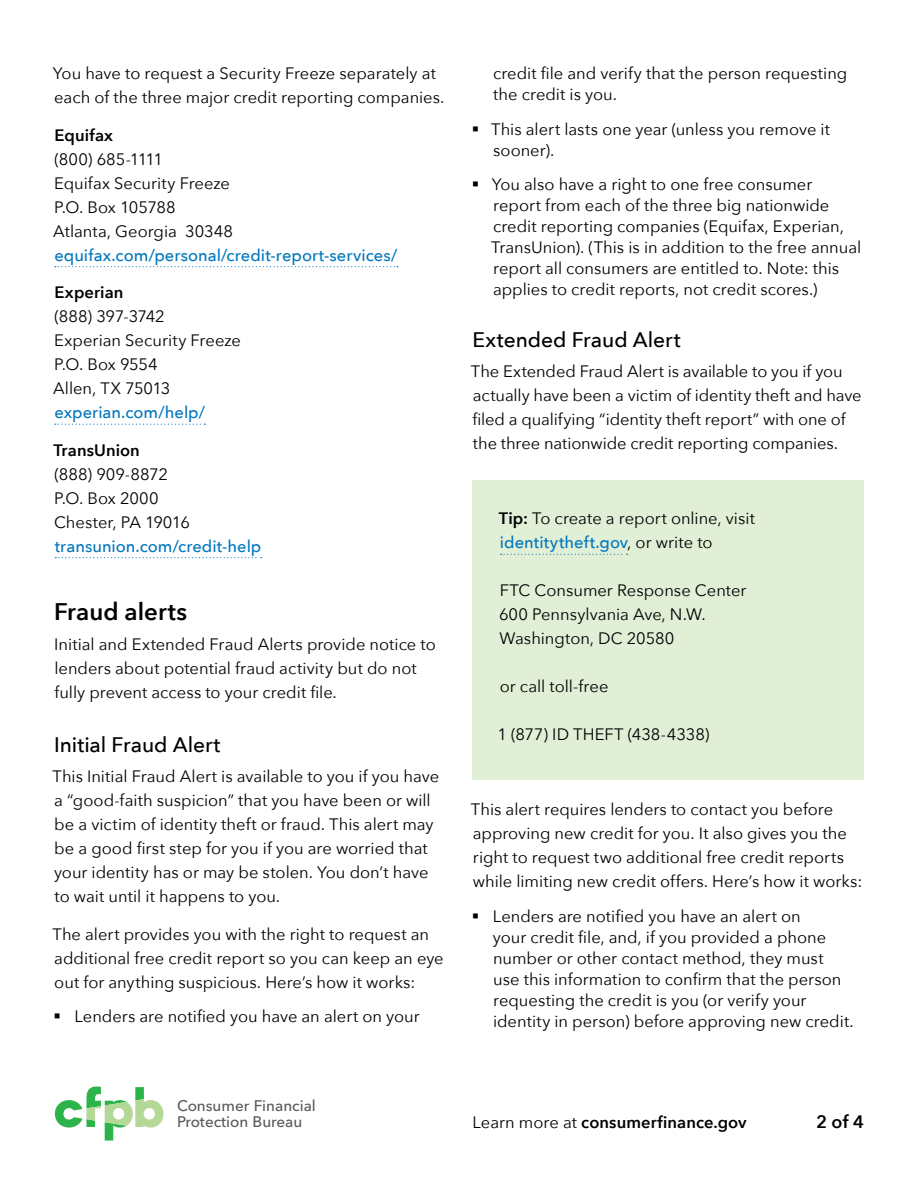
<style>
.page{position:relative;width:918px;height:1188px;background:#fff}
.page>*{position:absolute;margin:0;border:0;box-sizing:border-box;transform-origin:0 0}
.H3_regular{font:600 24px "Avenir Next";color:#000}
.H4_regular{font:500 21px "Avenir Next";letter-spacing:-.005em;color:#000}
.t1{font:600 18px "Avenir Next";color:#000}
.paragraph{font:16.5px/24px "Avenir Next";color:#000}
.t2{font:600 16.5px "Avenir Next";letter-spacing:.005em;color:#000}
.t3{font:500 15.3px/15.5px "Avenir Next";color:#58595b}
.s1{font-weight:600}
.s2{font-weight:500;color:#0077be}
.s3{font-weight:400}
</style>
<div class="page">
<svg style="left:55px;top:1087px;width:108px;height:54px"></svg>
<svg style="left:55px;top:266px;width:343px;height:1px"></svg>
<svg style="left:55px;top:424px;width:150px;height:1px"></svg>
<svg style="left:55px;top:557px;width:207px;height:1px"></svg>
<div style="left:472px;top:481px;width:392px;height:299px;background:#e0efd6"></div>
<svg style="left:501px;top:554px;width:127px;height:1px"></svg>
<p class="paragraph" style="left:53px;top:61px;width:393px">You have to request a Security Freeze separately at each of the three major credit reporting companies.</p>
<p class="paragraph" style="left:53px;top:122px;width:346px"><span class="s1">Equifax<br></span>(800) 685-1111<br>Equifax Security Freeze<br>P.O. Box 105788<br>Atlanta, Georgia 30348 <span class="s2">equifax.com/personal/credit-report-services/</span></p>
<p class="paragraph" style="left:53px;top:280px;width:189px"><span class="s1">Experian<br></span>(888) 397-3742<br>Experian Security Freeze<br>P.O. Box 9554<br>Allen, TX 75013 <span class="s2">experian.com/help/</span></p>
<p class="paragraph" style="left:53px;top:437px;width:210px"><span class="s1">TransUnion<br></span>(888) 909-8872<br>P.O. Box 2000<br>Chester, PA 19016 <span class="s2">transunion.com/credit-help</span></p>
<p class="H3_regular" style="left:54px;top:591px;width:135px">Fraud alerts</p>
<p class="paragraph" style="left:54px;top:632px;width:383px">Initial and Extended Fraud Alerts provide notice to lenders about potential fraud activity but do not fully prevent access to your credit file.</p>
<p class="H4_regular" style="left:54px;top:726px;width:168px">Initial Fraud Alert</p>
<p class="paragraph" style="left:52px;top:764px;width:388px">This Initial Fraud Alert is available to you if you have a “good-faith suspicion” that you have been or will be a victim of identity theft or fraud. This alert may be a good first step for you if you are worried that your identity has or may be stolen. You don’t have to wait until it happens to you.</p>
<p class="paragraph" style="left:52px;top:921px;width:393px">The alert provides you with the right to request an additional free credit report so you can keep an eye out for anything suspicious. Here’s how it works:</p>
<p class="paragraph" style="left:53px;top:1004px;width:368px">▪ Lenders are notified you have an alert on your</p>
<p class="t3" style="left:177px;top:1098px;width:140px">Consumer Financial<br>Protection Bureau</p>
<p class="paragraph" style="left:493px;top:62px;width:356px;line-height:21px">credit file and verify that the person requesting the credit is you.</p>
<p class="paragraph" style="left:493px;top:118px;width:339px;line-height:21px;text-indent:-21px">▪ This alert lasts one year (unless you remove it sooner).</p>
<p class="paragraph" style="left:491px;top:173px;width:372px;line-height:21px;text-indent:-19px">▪ You also have a right to one free consumer report from each of the three big nationwide credit reporting companies (Equifax, Experian, TransUnion). (This is in addition to the free annual report all consumers are entitled to. Note: this applies to credit reports, not credit scores.)</p>
<p class="H4_regular" style="left:472px;top:321px;width:210px">Extended Fraud Alert</p>
<p class="paragraph" style="left:471px;top:359px;width:392px">The Extended Fraud Alert is available to you if you actually have been a victim of identity theft and have filed a qualifying “identity theft report” with one of the three nationwide credit reporting companies.</p>
<p class="paragraph" style="left:499px;top:506px;width:258px"><span class="s1">Tip:</span> To create a report online, visit <span class="s2">identitytheft.gov</span>, or write to</p>
<p class="paragraph" style="left:499px;top:578px;width:249px">FTC Consumer Response Center<br>600 Pennsylvania Ave, N.W.<br>Washington, DC 20580</p>
<p class="paragraph" style="left:500px;top:674px;width:110px">or call toll-free</p>
<p class="paragraph" style="left:497px;top:722px;width:213px">1 (877) ID THEFT (438-4338)</p>
<p class="paragraph" style="left:471px;top:797px;width:393px">This alert requires lenders to contact you before approving new credit for you. It also gives you the right to request two additional free credit reports while limiting new credit offers. Here’s how it works:</p>
<p class="paragraph" style="left:493px;top:905px;width:363px;line-height:21px;text-indent:-21px">▪ Lenders are notified you have an alert on<br>your credit file, and, if you provided a phone number or other contact method, they must use this information to confirm that the person requesting the credit is you (or verify your identity in person) before approving new credit.</p>
<p class="t2" style="left:472px;top:1108px;width:276px"><span class="s3">Learn more at</span> consumerfinance.gov</p>
<p class="t1" style="left:816px;top:1106px;width:49px">2 of 4</p>
</div>
